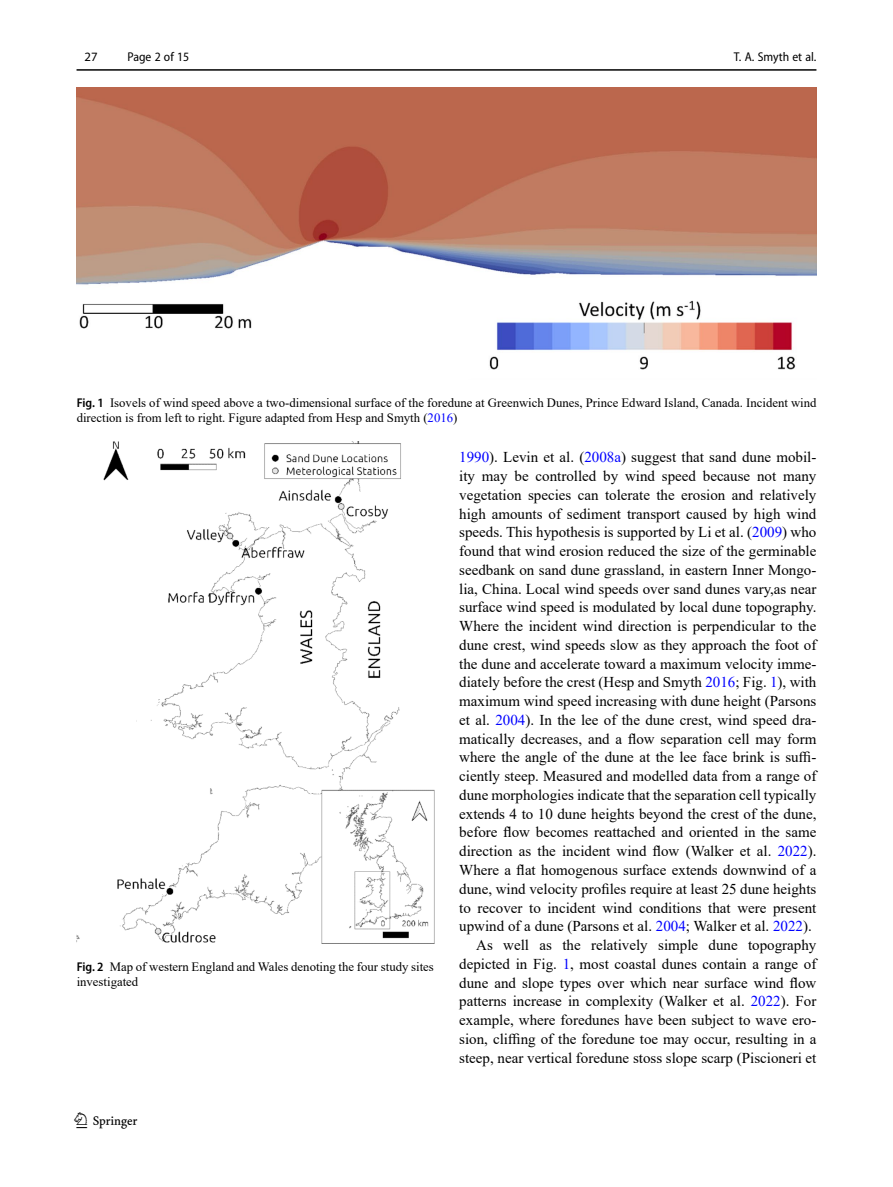
<style>
.page{position:relative;width:893px;height:1187px;background:#fff}
.page>*{position:absolute;margin:0;border:0;box-sizing:border-box;transform-origin:0 0}
.t1{font:22.5px "Springnew";color:#000}
.Body_Text{font:15px/18.8px "Times New Roman";color:#000;text-align:justify}
.Body_Text_Indent{font:15px/18.8px "Times New Roman";color:#000;text-align:justify}
.Figure_Caption{font:12.75px/15px "Times New Roman";color:#000}
.t2{font:semi-condensed 12.75px "Myriad Pro";color:#000}
.t3{font:12.75px "Myriad Pro";color:#000}
.s1{font-family:"Myriad Pro";font-weight:600;font-stretch:semi-condensed}
.s2{color:#00f}
</style>
<div class="page">
<hr style="left:77px;top:69px;width:739px;height:2px;background:#000">
<img style="left:77px;top:441px;width:357px;height:501px">
<img style="left:77px;top:87px;width:740px;height:283px">
<p class="t3" style="left:85px;top:48px;width:15px">27</p>
<p class="t2" style="left:127px;top:49px;width:63px">Page 2 of 15</p>
<p class="t2" style="left:734px;top:49px;width:84px">T. A. Smyth et al.</p>
<p class="Figure_Caption" style="left:77px;top:395px;width:741px"><span class="s1">Fig. 1</span> Isovels of wind speed above a two-dimensional surface of the foredune at Greenwich Dunes, Prince Edward Island, Canada. Incident wind direction is from left to right. Figure adapted from Hesp and Smyth (<span class="s2">2016</span>)</p>
<p class="Figure_Caption" style="left:77px;top:958px;width:359px"><span class="s1">Fig. 2</span> Map of western England and Wales denoting the four study sites investigated</p>
<h1 class="t1" style="left:77px;top:1107px;width:63px">1 3</h1>
<p class="Body_Text" style="left:459px;top:447px;width:359px"><span class="s2">1990</span>). Levin et al. (<span class="s2">2008a</span>) suggest that sand dune mobil&shy;ity may be controlled by wind speed because not many vegetation species can tolerate the erosion and relatively high amounts of sediment transport caused by high wind speeds. This hypothesis is supported by Li et al. (<span class="s2">2009</span>) who found that wind erosion reduced the size of the germinable seedbank on sand dune grassland, in eastern Inner Mongo&shy;lia, China. Local wind speeds over sand dunes vary,as near surface wind speed is modulated by local dune topography.<br>Where the incident wind direction is perpendicular to the dune crest, wind speeds slow as they approach the foot of the dune and accelerate toward a maximum velocity imme&shy;diately before the crest (Hesp and Smyth <span class="s2">2016</span>; Fig. <span class="s2">1</span>), with maximum wind speed increasing with dune height (Parsons et al. <span class="s2">2004</span>). In the lee of the dune crest, wind speed dra&shy;matically decreases, and a flow separation cell may form where the angle of the dune at the lee face brink is suffi&shy;ciently steep. Measured and modelled data from a range of dune morphologies indicate that the separation cell typically extends 4 to 10 dune heights beyond the crest of the dune, before flow becomes reattached and oriented in the same direction as the incident wind flow (Walker et al. <span class="s2">2022</span>).<br>Where a flat homogenous surface extends downwind of a dune, wind velocity profiles require at least 25 dune heights to recover to incident wind conditions that were present upwind of a dune (Parsons et al. <span class="s2">2004</span>; Walker et al. <span class="s2">2022</span>).</p>
<p class="Body_Text_Indent" style="left:459px;top:935px;width:359px;text-indent:17px">As well as the relatively simple dune topography depicted in Fig. <span class="s2">1</span>, most coastal dunes contain a range of dune and slope types over which near surface wind flow patterns increase in complexity (Walker et al. <span class="s2">2022</span>). For example, where foredunes have been subject to wave ero&shy;sion, cliffing of the foredune toe may occur, resulting in a steep, near vertical foredune stoss slope scarp (Piscioneri et</p>
</div>
